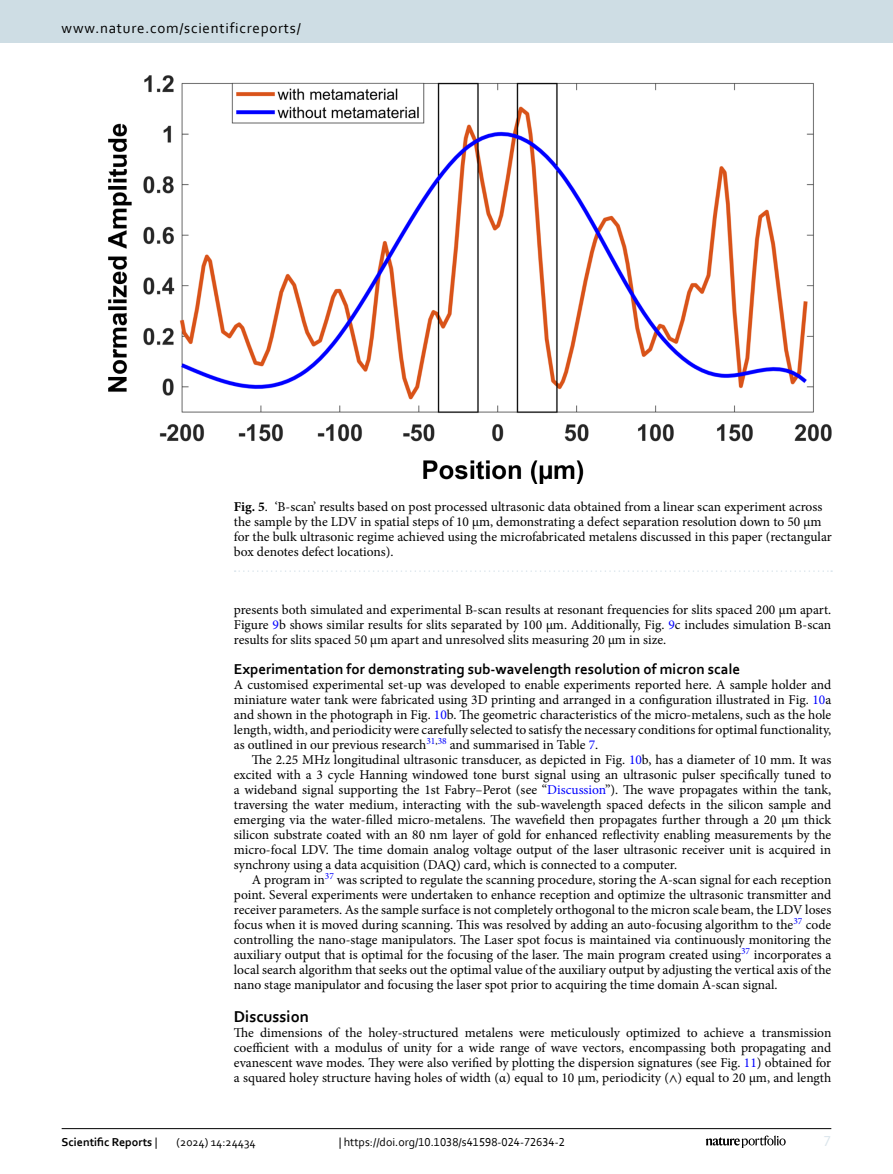
<style>
.page{position:relative;width:893px;height:1174px;background:#fff}
.page>*{position:absolute;margin:0;border:0;box-sizing:border-box;transform-origin:0 0}
.Head_1{font:700 16.5px "Corbel";color:#000}
.Head_2{font:700 15px "Corbel";color:#000}
.t1{font:15px "Corbel";letter-spacing:.05em;color:#000}
.t2{font:15px "Corbel";color:#d9e4eb}
.Body_Text_Indent{font:13.5px/15px "Minion Pro";color:#000;text-align:justify}
.Body_Text{font:13.5px/15px "Minion Pro";color:#000;text-align:justify}
.Figure_Caption{font:13.5px/15px "Minion Pro";color:#000}
.t3{font:12px "Corbel";color:#000}
.t4{font:700 12px "Corbel";color:#000}
.s1{font-weight:700}
.s2{color:#00f}
.s3{font-family:"STIX"}
.s4{font-weight:400}
</style>
<div class="page">
<img style="left:108px;top:76px;width:723px;height:407px">
<svg style="left:235px;top:570px;width:597px;height:2px"></svg>
<hr style="left:62px;top:1128px;width:769px;height:1px;background:#000">
<svg style="left:706px;top:1135px;width:80px;height:12px"></svg>
<div style="left:0;top:0;width:893px;height:43px;background:#cedde4"></div>
<p class="t1" style="left:62px;top:18px;width:241px">www.nature.com/scientificreports/</p>
<p class="Figure_Caption" style="left:234px;top:499px;width:599px"><span class="s1">Fig. 5</span>. ‘B-scan’ results based on post processed ultrasonic data obtained from a linear scan experiment across the sample by the LDV in spatial steps of 10 μm, demonstrating a defect separation resolution down to 50 μm for the bulk ultrasonic regime achieved using the microfabricated metalens discussed in this paper (rectangular box denotes defect locations).</p>
<p class="Body_Text_Indent" style="left:234px;top:602px;width:599px">presents both simulated and experimental B-scan results at resonant frequencies for slits spaced 200 μm apart.<br>Figure <span class="s2">9</span>b shows similar results for slits separated by 100 μm. Additionally, Fig. <span class="s2">9</span>c includes simulation B-scan results for slits spaced 50 μm apart and unresolved slits measuring 20 μm in size.</p>
<p class="Head_2" style="left:234px;top:659px;width:508px">Experimentation for demonstrating sub-wavelength resolution of micron scale</p>
<p class="Body_Text" style="left:234px;top:677px;width:599px">A customised experimental set-up was developed to enable experiments reported here. A sample holder and miniature water tank were fabricated using 3D printing and arranged in a configuration illustrated in Fig. <span class="s2">10</span>a and shown in the photograph in Fig. <span class="s2">10</span>b. The geometric characteristics of the micro-metalens, such as the hole length, width, and periodicity were carefully selected to satisfy the necessary conditions for optimal functionality, as outlined in our previous research<sup>31</sup><sup>,</sup><sup>38</sup> and summarised in Table <span class="s2">7</span>.</p>
<p class="Body_Text_Indent" style="left:234px;top:752px;width:599px;text-indent:18px">The 2.25 MHz longitudinal ultrasonic transducer, as depicted in Fig. <span class="s2">10</span>b, has a diameter of 10 mm. It was excited with a 3 cycle Hanning windowed tone burst signal using an ultrasonic pulser specifically tuned to a wideband signal supporting the 1st Fabry–Perot (see “<span class="s2">Discussion</span>”). The wave propagates within the tank, traversing the water medium, interacting with the sub-wavelength spaced defects in the silicon sample and emerging via the water-filled micro-metalens. The wavefield then propagates further through a 20 μm thick silicon substrate coated with an 80 nm layer of gold for enhanced reflectivity enabling measurements by the micro-focal LDV. The time domain analog voltage output of the laser ultrasonic receiver unit is acquired in synchrony using a data acquisition (DAQ) card, which is connected to a computer.</p>
<p class="Body_Text_Indent" style="left:234px;top:872px;width:599px;text-indent:18px">A program in<sup>37</sup> was scripted to regulate the scanning procedure, storing the A-scan signal for each reception point. Several experiments were undertaken to enhance reception and optimize the ultrasonic transmitter and receiver parameters. As the sample surface is not completely orthogonal to the micron scale beam, the LDV loses focus when it is moved during scanning. This was resolved by adding an auto-focusing algorithm to the<sup>37</sup> code controlling the nano-stage manipulators. The Laser spot focus is maintained via continuously monitoring the auxiliary output that is optimal for the focusing of the laser. The main program created using<sup>37</sup> incorporates a local search algorithm that seeks out the optimal value of the auxiliary output by adjusting the vertical axis of the nano stage manipulator and focusing the laser spot prior to acquiring the time domain A-scan signal.</p>
<p class="Head_1" style="left:234px;top:1006px;width:77px">Discussion</p>
<p class="Body_Text" style="left:234px;top:1025px;width:599px">The dimensions of the holey-structured metalens were meticulously optimized to achieve a transmission coefficient with a modulus of unity for a wide range of wave vectors, encompassing both propagating and evanescent wave modes. They were also verified by plotting the dispersion signatures (see Fig. <span class="s2">11</span>) obtained for a squared holey structure having holes of width (α) equal to 10 μm, periodicity (<span class="s3">∧</span>) equal to 20 μm, and length</p>
<p class="t4" style="left:62px;top:1134px;width:97px">Scientific Reports <span class="s4">|</span></p>
<p class="t3" style="left:177px;top:1134px;width:81px">(2024) 14:24434</p>
<p class="t3" style="left:339px;top:1134px;width:228px">| https://doi.org/10.1038/s41598-024-72634-2</p>
<p class="t2" style="left:824px;top:1132px;width:9px">7</p>
</div>
